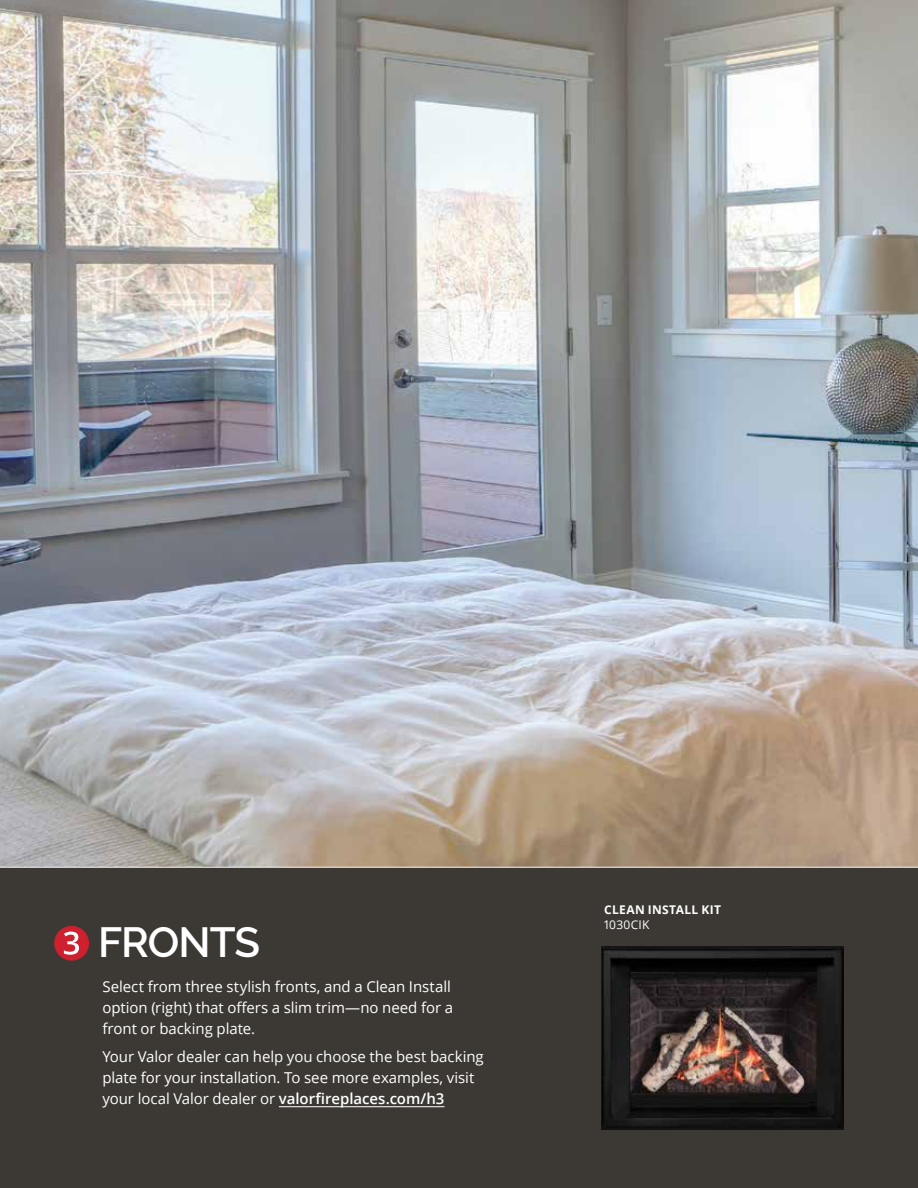
<style>
.page{position:relative;width:918px;height:1188px;background:#fff}
.page>*{position:absolute;margin:0;border:0;box-sizing:border-box;transform-origin:0 0}
.PAGE_HEADER_reverse{font:600 42px "Raleway";letter-spacing:-.025em;color:#fff}
.BODY_reverse{font:15px/21px "Open Sans";letter-spacing:-.005em;color:#fff}
.CAPTION_UC{font:700 12px/15px "Open Sans";letter-spacing:.025em;color:#fff}
.s1{font-weight:600}
.s2{font-weight:400}
</style>
<div class="page">
<img style="left:0;top:0;width:918px;height:867px">
<div style="left:0;top:867px;width:918px;height:321px;background:#3c3935"></div>
<img style="left:602px;top:946px;width:242px;height:183px">
<div style="left:55px;top:926px;width:33px;height:34px;background:#ce202f;border-radius:50%"></div>
<div style="left:54px;top:926px;width:35px;height:34px;border:1px solid #ce202f;border-radius:50%"></div>
<svg style="left:64px;top:932px;width:15px;height:23px"></svg>
<hr style="left:279px;top:1106px;width:166px;height:1px;background:#fff">
<p class="PAGE_HEADER_reverse" style="left:98px;top:919px;width:164px">FRONTS</p>
<p class="BODY_reverse" style="left:102px;top:976px;width:352px">Select from three stylish fronts, and a Clean Install option (right) that offers a slim trim—no need for a front or backing plate.</p>
<p class="BODY_reverse" style="left:102px;top:1045px;width:383px">Your Valor dealer can help you choose the best backing plate for your installation. To see more examples, visit your local Valor dealer or <span class="s1">valorfireplaces.com/h3</span></p>
<p class="CAPTION_UC" style="left:604px;top:902px;width:118px">CLEAN INSTALL KIT<br><span class="s2">1030CIK</span></p>
</div>
